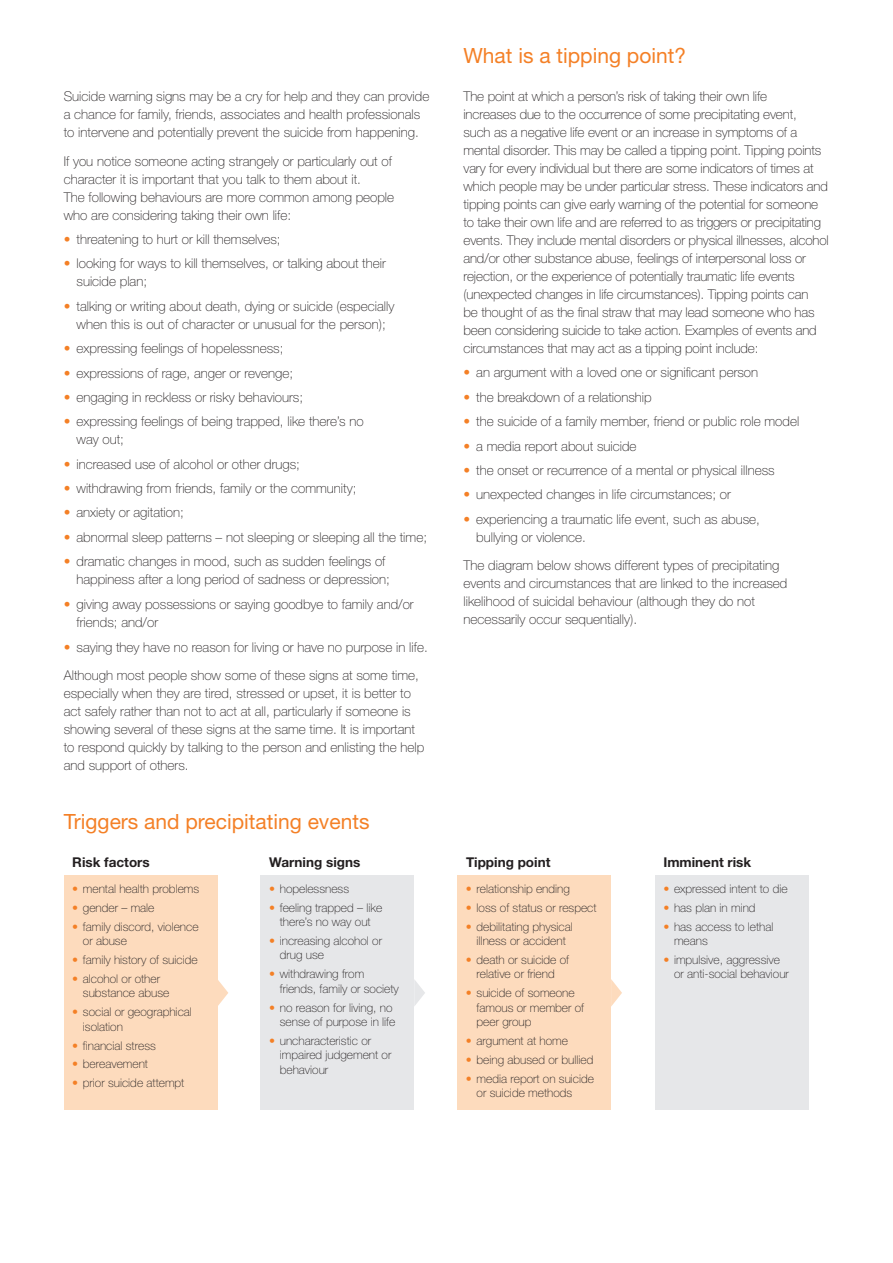
<style>
.page{position:relative;width:893px;height:1263px;background:#fff}
.page>*{position:absolute;margin:0;border:0;box-sizing:border-box;transform-origin:0 0}
.heading_4_2{font:21px "Helvetica Neue";color:#f48026}
.bodytext{font:100 13.5px/18px "Helvetica Neue";color:#231f20}
.bodytext_-_bullet{font:100 13.5px/18px "Helvetica Neue";color:#231f20}
.t1{font:700 13.5px "Helvetica Neue";color:#231f20}
.t2{font:100 12px/14.4px "Helvetica Neue";color:#231f20}
.s1{color:#f48026}
</style>
<div class="page">
<div style="left:64px;top:876px;width:153px;height:234px;background:#fddbbd"></div>
<div style="left:261px;top:876px;width:153px;height:234px;background:#e6e7e9"></div>
<div style="left:457px;top:876px;width:154px;height:234px;background:#fddbbd"></div>
<div style="left:655px;top:876px;width:153px;height:234px;background:#e6e7e9"></div>
<svg style="left:217px;top:979px;width:11px;height:28px"></svg>
<svg style="left:414px;top:980px;width:11px;height:26px"></svg>
<svg style="left:611px;top:979px;width:11px;height:28px"></svg>
<p class="bodytext" style="left:64px;top:87px;width:367px">Suicide warning signs may be a cry for help and they can provide a chance for family, friends, associates and health professionals to intervene and potentially prevent the suicide from happening.</p>
<p class="bodytext" style="left:64px;top:152px;width:332px">If you notice someone acting strangely or particularly out of character it is important that you talk to them about it.<br>The following behaviours are more common among people who are considering taking their own life:</p>
<p class="bodytext_-_bullet" style="left:64px;top:230px;width:218px"><span class="s1">•</span> threatening to hurt or kill themselves;</p>
<p class="bodytext_-_bullet" style="left:77px;top:255px;width:311px;text-indent:-13px"><span class="s1">•</span> looking for ways to kill themselves, or talking about their suicide plan;</p>
<p class="bodytext_-_bullet" style="left:64px;top:297px;width:332px;text-align:center"><span class="s1">•</span> talking or writing about death, dying or suicide (especially when this is out of character or unusual for the person);</p>
<p class="bodytext_-_bullet" style="left:64px;top:339px;width:221px"><span class="s1">•</span> expressing feelings of hopelessness;</p>
<p class="bodytext_-_bullet" style="left:64px;top:364px;width:231px"><span class="s1">•</span> expressions of rage, anger or revenge;</p>
<p class="bodytext_-_bullet" style="left:64px;top:388px;width:241px"><span class="s1">•</span> engaging in reckless or risky behaviours;</p>
<p class="bodytext_-_bullet" style="left:77px;top:412px;width:289px;text-indent:-13px"><span class="s1">•</span> expressing feelings of being trapped, like there’s no way out;</p>
<p class="bodytext_-_bullet" style="left:64px;top:455px;width:238px"><span class="s1">•</span> increased use of alcohol or other drugs;</p>
<p class="bodytext_-_bullet" style="left:64px;top:479px;width:294px"><span class="s1">•</span> withdrawing from friends, family or the community;</p>
<p class="bodytext_-_bullet" style="left:64px;top:504px;width:122px"><span class="s1">•</span> anxiety or agitation;</p>
<p class="bodytext_-_bullet" style="left:64px;top:528px;width:365px"><span class="s1">•</span> abnormal sleep patterns – not sleeping or sleeping all the time;</p>
<p class="bodytext_-_bullet" style="left:77px;top:552px;width:315px;text-indent:-13px"><span class="s1">•</span> dramatic changes in mood, such as sudden feelings of happiness after a long period of sadness or depression;</p>
<p class="bodytext_-_bullet" style="left:77px;top:595px;width:339px;text-indent:-13px"><span class="s1">•</span> giving away possessions or saying goodbye to family and/or friends; and/or</p>
<p class="bodytext_-_bullet" style="left:64px;top:638px;width:366px"><span class="s1">•</span> saying they have no reason for living or have no purpose in life.</p>
<p class="bodytext" style="left:64px;top:666px;width:362px">Although most people show some of these signs at some time, especially when they are tired, stressed or upset, it is better to act safely rather than not to act at all, particularly if someone is showing several of these signs at the same time. It is important to respond quickly by talking to the person and enlisting the help and support of others.</p>
<p class="heading_4_2" style="left:64px;top:809px;width:307px">Triggers and precipitating events</p>
<p class="heading_4_2" style="left:463px;top:43px;width:224px">What is a tipping point?</p>
<p class="bodytext" style="left:463px;top:87px;width:367px">The point at which a person’s risk of taking their own life<br>increases due to the occurrence of some precipitating event,<br>such as a negative life event or an increase in symptoms of a mental disorder. This may be called a tipping point. Tipping points vary for every individual but there are some indicators of times at which people may be under particular stress. These indicators and tipping points can give early warning of the potential for someone to take their own life and are referred to as triggers or precipitating events. They include mental disorders or physical illnesses, alcohol and/or other substance abuse, feelings of interpersonal loss or rejection, or the experience of potentially traumatic life events (unexpected changes in life circumstances). Tipping points can<br>be thought of as the final straw that may lead someone who has been considering suicide to take action. Examples of events and circumstances that may act as a tipping point include:</p>
<p class="bodytext_-_bullet" style="left:463px;top:364px;width:296px"><span class="s1">•</span> an argument with a loved one or significant person</p>
<p class="bodytext_-_bullet" style="left:463px;top:388px;width:190px"><span class="s1">•</span> the breakdown of a relationship</p>
<p class="bodytext_-_bullet" style="left:463px;top:412px;width:337px"><span class="s1">•</span> the suicide of a family member, friend or public role model</p>
<p class="bodytext_-_bullet" style="left:463px;top:437px;width:175px"><span class="s1">•</span> a media report about suicide</p>
<p class="bodytext_-_bullet" style="left:463px;top:461px;width:313px"><span class="s1">•</span> the onset or recurrence of a mental or physical illness</p>
<p class="bodytext_-_bullet" style="left:463px;top:485px;width:269px"><span class="s1">•</span> unexpected changes in life circumstances; or</p>
<p class="bodytext_-_bullet" style="left:476px;top:510px;width:285px;text-indent:-13px"><span class="s1">•</span> experiencing a traumatic life event, such as abuse, bullying or violence.</p>
<p class="bodytext" style="left:463px;top:556px;width:325px">The diagram below shows different types of precipitating events and circumstances that are linked to the increased likelihood of suicidal behaviour (although they do not necessarily occur sequentially).</p>
<p class="t1" style="left:72px;top:854px;width:79px">Risk factors</p>
<p class="t1" style="left:269px;top:854px;width:93px">Warning signs</p>
<p class="t1" style="left:466px;top:854px;width:86px">Tipping point</p>
<p class="t1" style="left:663px;top:854px;width:89px">Imminent risk</p>
<p class="t2" style="left:72px;top:881px;width:128px"><span class="s1">•</span> mental health problems</p>
<p class="t2" style="left:72px;top:900px;width:84px"><span class="s1">•</span> gender – male</p>
<p class="t2" style="left:83px;top:919px;width:117px;text-indent:-11px"><span class="s1">•</span> family discord, violence or abuse</p>
<p class="t2" style="left:72px;top:952px;width:127px"><span class="s1">•</span> family history of suicide</p>
<p class="t2" style="left:83px;top:971px;width:88px;text-indent:-11px"><span class="s1">•</span> alcohol or other substance abuse</p>
<p class="t2" style="left:83px;top:1005px;width:110px;text-indent:-11px"><span class="s1">•</span> social or geographical isolation</p>
<p class="t2" style="left:72px;top:1038px;width:85px"><span class="s1">•</span> financial stress</p>
<p class="t2" style="left:72px;top:1057px;width:77px"><span class="s1">•</span> bereavement</p>
<p class="t2" style="left:72px;top:1076px;width:114px"><span class="s1">•</span> prior suicide attempt</p>
<p class="t2" style="left:269px;top:881px;width:81px"><span class="s1">•</span> hopelessness</p>
<p class="t2" style="left:269px;top:900px;width:115px;text-align:center"><span class="s1">•</span> feeling trapped – like there’s no way out</p>
<p class="t2" style="left:280px;top:933px;width:104px;text-indent:-11px"><span class="s1">•</span> increasing alcohol or drug use</p>
<p class="t2" style="left:280px;top:967px;width:121px;text-indent:-11px"><span class="s1">•</span> withdrawing from friends, family or society</p>
<p class="t2" style="left:269px;top:1000px;width:128px;text-align:right"><span class="s1">•</span> no reason for living, no sense of purpose in life</p>
<p class="t2" style="left:280px;top:1033px;width:113px;text-indent:-11px"><span class="s1">•</span> uncharacteristic or impaired judgement or behaviour</p>
<p class="t2" style="left:466px;top:881px;width:105px"><span class="s1">•</span> relationship ending</p>
<p class="t2" style="left:466px;top:900px;width:132px"><span class="s1">•</span> loss of status or respect</p>
<p class="t2" style="left:466px;top:919px;width:108px;text-align:center"><span class="s1">•</span> debilitating physical illness or accident</p>
<p class="t2" style="left:466px;top:952px;width:105px;text-align:center"><span class="s1">•</span> death or suicide of relative or friend</p>
<p class="t2" style="left:477px;top:986px;width:109px;text-indent:-11px"><span class="s1">•</span> suicide of someone famous or member of peer group</p>
<p class="t2" style="left:466px;top:1033px;width:103px"><span class="s1">•</span> argument at home</p>
<p class="t2" style="left:466px;top:1052px;width:129px"><span class="s1">•</span> being abused or bullied</p>
<p class="t2" style="left:477px;top:1071px;width:119px;text-indent:-11px"><span class="s1">•</span> media report on suicide or suicide methods</p>
<p class="t2" style="left:663px;top:881px;width:126px"><span class="s1">•</span> expressed intent to die</p>
<p class="t2" style="left:663px;top:900px;width:94px"><span class="s1">•</span> has plan in mind</p>
<p class="t2" style="left:674px;top:919px;width:101px;text-indent:-11px"><span class="s1">•</span> has access to lethal means</p>
<p class="t2" style="left:674px;top:952px;width:116px;text-indent:-11px"><span class="s1">•</span> impulsive, aggressive or anti-social behaviour</p>
</div>
